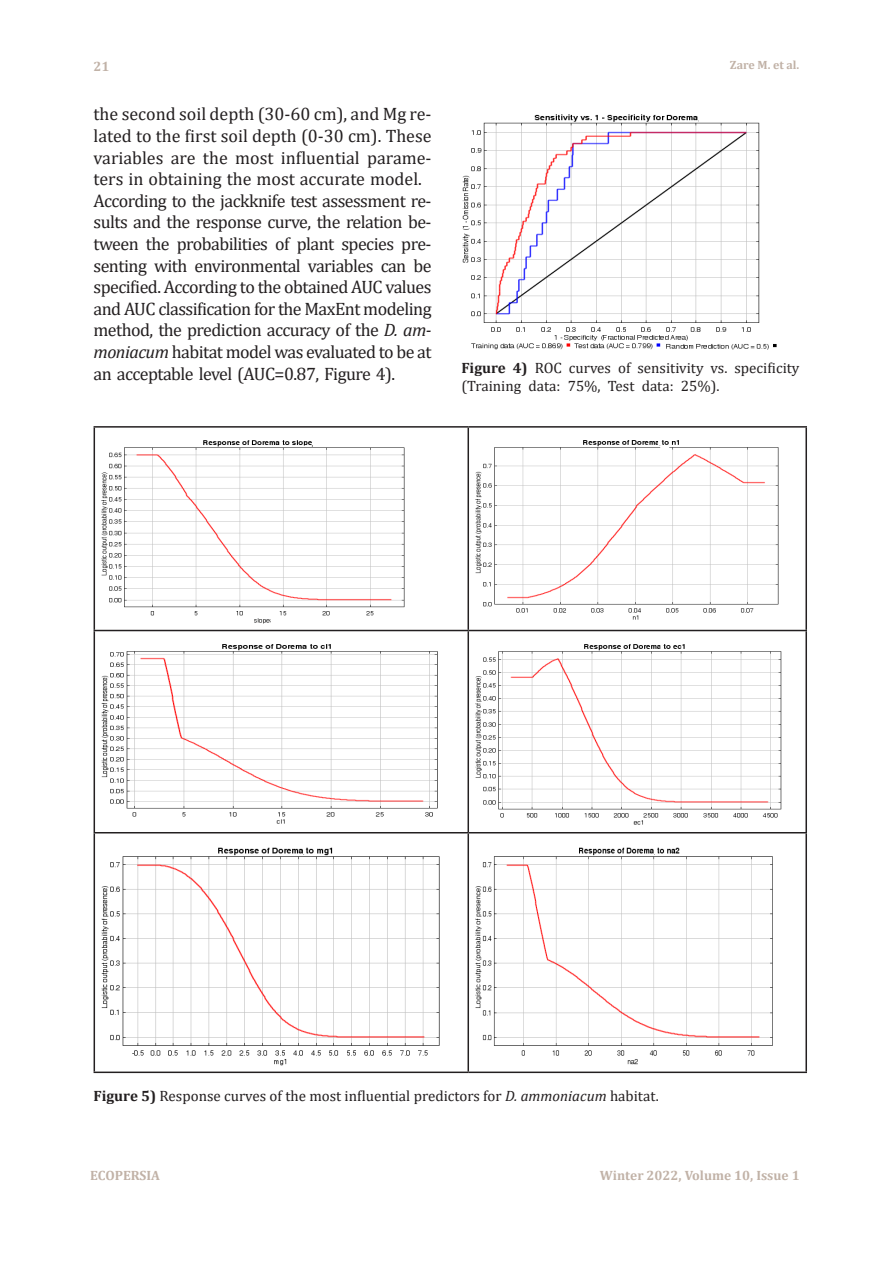
<style>
.page{position:relative;width:893px;height:1263px;background:#fff}
.page>*{position:absolute;margin:0;border:0;box-sizing:border-box;transform-origin:0 0}
.t1{font:18px/21.6px "Cambria";letter-spacing:-.03em;color:#231f20}
.t2{font:18px "Cambria";color:#231f20}
.t3{font:15px "Cambria";color:#231f20}
.t4{font:700 15px "Cambria";color:#231f20}
.t5{font:700 13.5px "Cambria";color:#c1b2a7}
.t6{font:700 12px "Cambria";color:#c1b2a7}
.s1{font-style:italic}
.s2{font-weight:700}
</style>
<div class="page">
<img style="left:462px;top:114px;width:315px;height:236px">
<hr style="left:94px;top:426px;width:374px;height:2px;background:#231f20">
<hr style="left:94px;top:428px;width:1px;height:202px;background:#231f20">
<hr style="left:468px;top:426px;width:339px;height:2px;background:#231f20">
<hr style="left:467px;top:428px;width:2px;height:202px;background:#231f20">
<hr style="left:805px;top:428px;width:2px;height:202px;background:#231f20">
<hr style="left:94px;top:630px;width:374px;height:1px;background:#231f20">
<hr style="left:94px;top:631px;width:1px;height:201px;background:#231f20">
<hr style="left:468px;top:630px;width:339px;height:1px;background:#231f20">
<hr style="left:467px;top:631px;width:2px;height:201px;background:#231f20">
<hr style="left:805px;top:631px;width:2px;height:201px;background:#231f20">
<hr style="left:94px;top:832px;width:374px;height:1px;background:#231f20">
<hr style="left:94px;top:833px;width:1px;height:238px;background:#231f20">
<hr style="left:468px;top:832px;width:339px;height:1px;background:#231f20">
<hr style="left:467px;top:833px;width:2px;height:238px;background:#231f20">
<hr style="left:805px;top:833px;width:2px;height:238px;background:#231f20">
<hr style="left:94px;top:1071px;width:374px;height:2px;background:#231f20">
<hr style="left:468px;top:1071px;width:339px;height:2px;background:#231f20">
<img style="left:101px;top:440px;width:304px;height:184px">
<img style="left:475px;top:440px;width:304px;height:180px">
<img style="left:101px;top:644px;width:337px;height:180px">
<img style="left:475px;top:644px;width:307px;height:181px">
<img style="left:101px;top:847px;width:339px;height:219px">
<img style="left:475px;top:847px;width:298px;height:218px">
<p class="t5" style="left:94px;top:57px;width:17px">21</p>
<p class="t2" style="left:94px;top:104px;width:340px">the second soil depth (30-60 cm ,) and Mg re-</p>
<p class="t2" style="left:94px;top:125px;width:340px">lated to the first soil depth (0-30 cm .) These</p>
<p class="t2" style="left:94px;top:147px;width:340px">variables are the most influential parame-</p>
<p class="t2" style="left:94px;top:168px;width:330px">ters in obtaining the most accurate model.</p>
<p class="t1" style="left:94px;top:190px;width:340px">According to the jackknife test assessment re-</p>
<p class="t1" style="left:94px;top:211px;width:340px">sults and the response curve, the relation be-</p>
<p class="t1" style="left:94px;top:233px;width:340px">tween the probabilities of plant species pre-</p>
<p class="t1" style="left:94px;top:254px;width:339px">senting with environmental variables can be</p>
<p class="t1" style="left:94px;top:276px;width:340px">specified. According to the obtained AUC values and AUC classification for the MaxEnt modeling</p>
<p class="t1" style="left:94px;top:341px;width:339px"><span class="s1">moniacum</span> habitat model was evaluated to be at</p>
<p class="t1" style="left:94px;top:319px;width:340px">method, the prediction accuracy of the <span class="s1">.D am-</span></p>
<p class="t1" style="left:94px;top:362px;width:303px">an acceptable level (AUC=0.87, Figure . )4</p>
<p class="t6" style="left:730px;top:56px;width:71px">Zare M. et al.</p>
<p class="t4" style="left:513px;top:357px;width:16px">4)</p>
<p class="t4" style="left:461px;top:357px;width:46px">Figure</p>
<p class="t3" style="left:535px;top:359px;width:29px">ROC</p>
<p class="t3" style="left:569px;top:359px;width:44px">curves</p>
<p class="t3" style="left:618px;top:359px;width:14px">of</p>
<p class="t3" style="left:637px;top:359px;width:68px">sensitivity</p>
<p class="t3" style="left:710px;top:359px;width:18px">vs.</p>
<p class="t3" style="left:734px;top:359px;width:67px">specificity</p>
<p class="t3" style="left:461px;top:377px;width:61px">(Training</p>
<p class="t3" style="left:528px;top:377px;width:33px">data:</p>
<p class="t3" style="left:568px;top:377px;width:35px">75%,</p>
<p class="t3" style="left:642px;top:377px;width:33px">data:</p>
<p class="t3" style="left:608px;top:377px;width:28px">Test</p>
<p class="t3" style="left:681px;top:377px;width:40px">25% .(</p>
<p class="t3" style="left:94px;top:1087px;width:567px"><span class="s2">Figure 5)</span> Response curves of the most influential predictors for <span class="s1">D. ammoniacum</span> habitat.</p>
<p class="t5" style="left:90px;top:1166px;width:71px">ECOPERSIA</p>
<p class="t5" style="left:600px;top:1166px;width:201px">Winter 2022, Volume 10, Issue 1</p>
</div>
